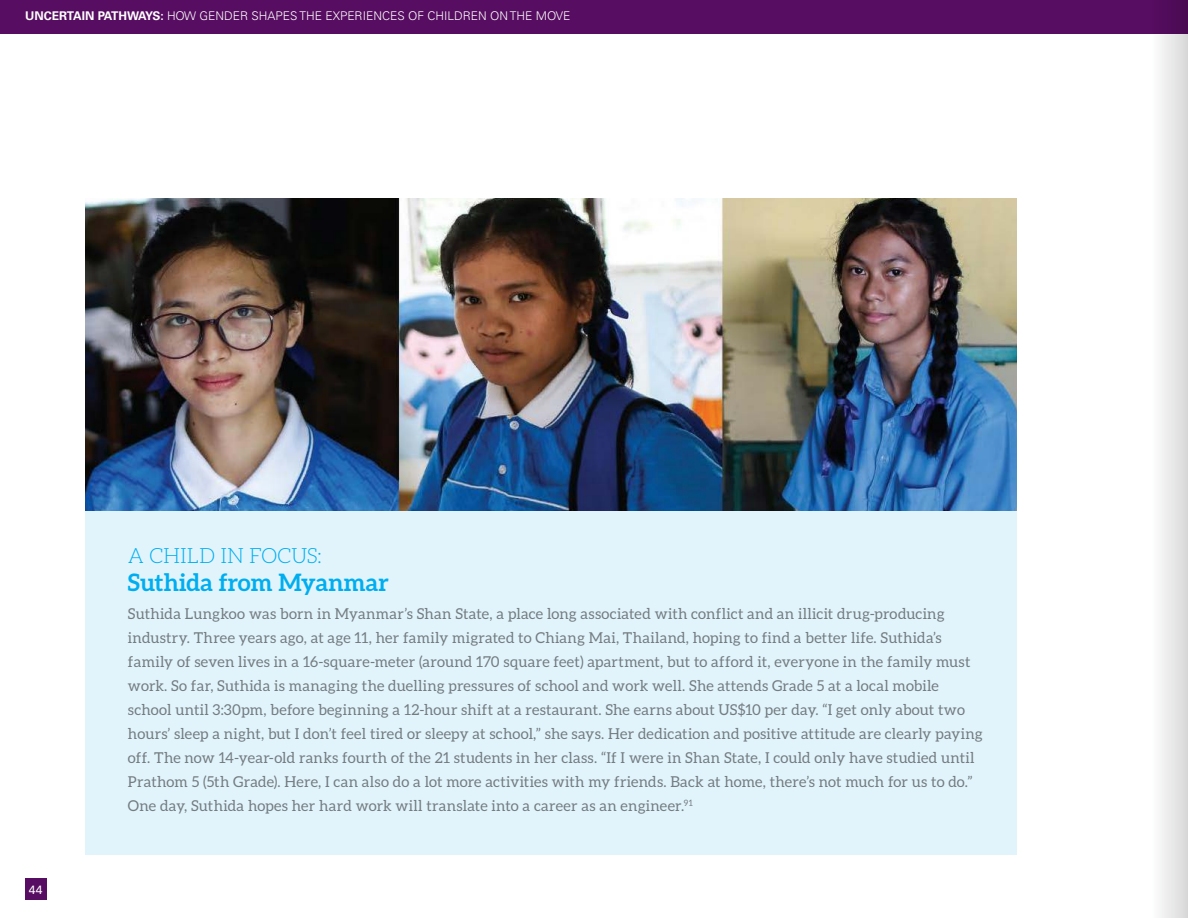
<style>
.page{position:relative;width:1188px;height:918px;background:#fff}
.page>*{position:absolute;margin:0;border:0;box-sizing:border-box;transform-origin:0 0}
.Child_in_Focus_Title{font:700 24px "Aleo";letter-spacing:.005em;color:#00aeef}
.Child_in_Focus_Heade{font:300 21px "Aleo";color:#00aeef}
.Child_in_Focus_Text{font:15px/24px "Aleo";letter-spacing:.015em;color:#747c80}
.t1{font:300 12px "Univers LT Std";color:#fff}
.t2{font:12px "Univers LT Std";color:#fff}
.s1{font-weight:700}
</style>
<div class="page">
<div style="left:85px;top:216px;width:932px;height:638px;background:#e1f4fc"></div>
<img style="left:85px;top:198px;width:932px;height:312px">
<div style="left:0;top:0;width:1188px;height:34px;background:#570d61"></div>
<div style="left:25px;top:879px;width:21px;height:21px;background:#570d61"></div>
<svg style="left:1161px;top:0;width:26px;height:918px"></svg>
<hr style="left:1187px;top:0;width:1px;height:918px;background:#d7d6d6">
<p class="t1" style="left:25px;top:9px;width:547px"><span class="s1">UNCERTAIN PATHWAYS:</span> HOW GENDER SHAPES THE EXPERIENCES OF CHILDREN ON THE MOVE</p>
<p class="t2" style="left:29px;top:882px;width:15px">44</p>
<p class="Child_in_Focus_Heade" style="left:128px;top:544px;width:195px">A CHILD IN FOCUS:</p>
<p class="Child_in_Focus_Title" style="left:128px;top:569px;width:263px">Suthida from Myanmar</p>
<p class="Child_in_Focus_Text" style="left:128px;top:602px;width:856px">Suthida Lungkoo was born in Myanmar’s Shan State, a place long associated with conflict and an illicit drug-producing industry. Three years ago, at age 11, her family migrated to Chiang Mai, Thailand, hoping to find a better life. Suthida’s family of seven lives in a 16-square-meter (around 170 square feet) apartment, but to afford it, everyone in the family must work. So far, Suthida is managing the duelling pressures of school and work well. She attends Grade 5 at a local mobile school until 3:30pm, before beginning a 12-hour shift at a restaurant. She earns about US$10 per day. “I get only about two hours’ sleep a night, but I don’t feel tired or sleepy at school,” she says. Her dedication and positive attitude are clearly paying off. The now 14-year-old ranks fourth of the 21 students in her class. “If I were in Shan State, I could only have studied until Prathom 5 (5th Grade). Here, I can also do a lot more activities with my friends. Back at home, there’s not much for us to do.” One day, Suthida hopes her hard work will translate into a career as an engineer.<sup>91</sup></p>
</div>
